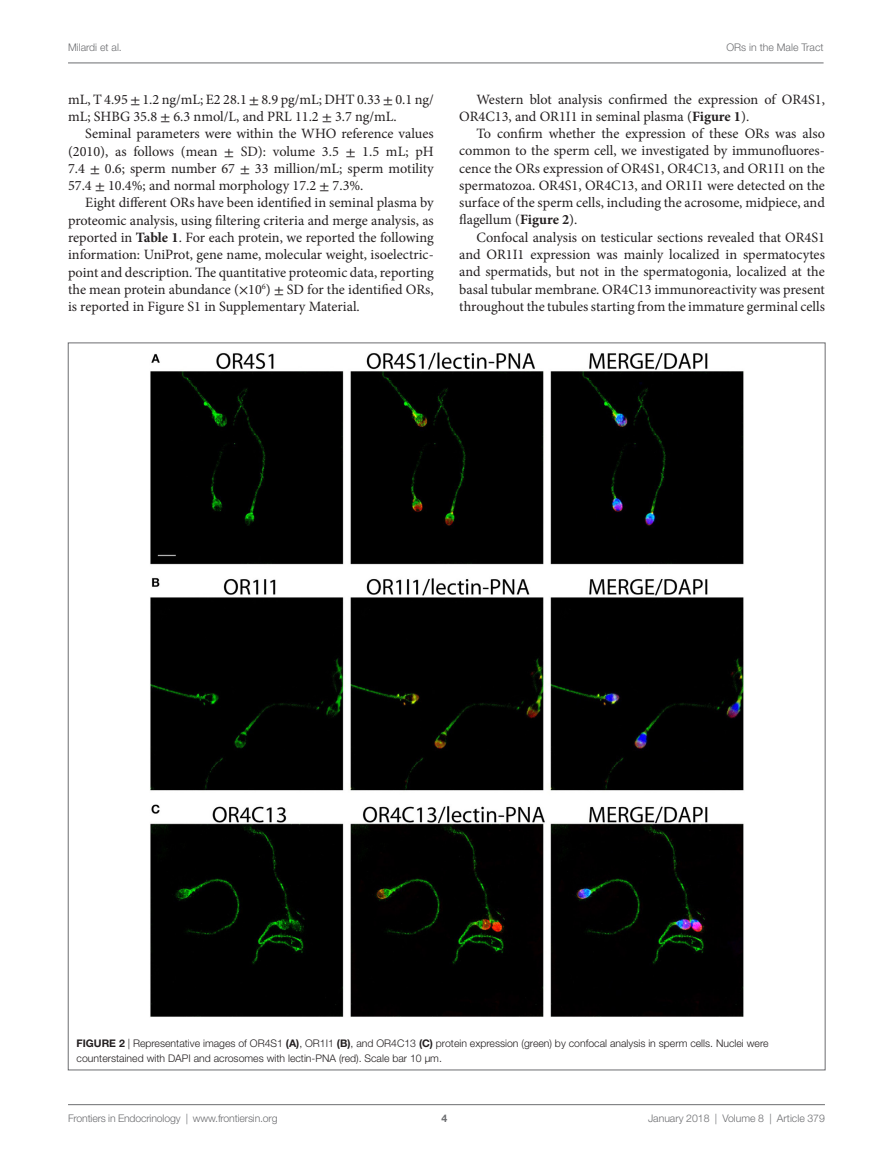
<style>
.page{position:relative;width:893px;height:1170px;background:#fff}
.page>*{position:absolute;margin:0;border:0;box-sizing:border-box;transform-origin:0 0}
.t1{font:14.25px/17.2px "Minion Pro";color:#231f20;text-align:justify}
.t2{font:300 10.5px/14.2px "Helvetica Neue LT Std";color:#231f20}
.t3{font:300 10.5px "Helvetica Neue LT Std";color:#6c6d70}
.t4{font:700 10.5px "Helvetica Neue LT Std";color:#6c6d70}
.s1{font-family:"STIX General"}
.s2{font-weight:700}
</style>
<div class="page">
<img style="left:150px;top:352px;width:594px;height:665px">
<hr style="left:68px;top:63px;width:756px;height:1px;background:#6c6d70">
<hr style="left:68px;top:1104px;width:757px;height:1px;background:#6c6d70">
<p class="t3" style="left:68px;top:41px;width:55px">Milardi et al.</p>
<p class="t3" style="left:726px;top:41px;width:99px">ORs in the Male Tract</p>
<p class="t1" style="left:68px;top:91px;width:367px">mL, T 4.95 <span class="s1">±</span> 1.2 ng/mL; E2 28.1 <span class="s1">±</span> 8.9 pg/mL; DHT 0.33 <span class="s1">±</span> 0.1 ng/ mL; SHBG 35.8 <span class="s1">±</span> 6.3 nmol/L, and PRL 11.2 <span class="s1">±</span> 3.7 ng/mL.</p>
<p class="t1" style="left:68px;top:125px;width:367px;text-indent:17px">Seminal parameters were within the WHO reference values (2010), as follows (mean <span class="s1">±</span> SD): volume 3.5 <span class="s1">±</span> 1.5 mL; pH 7.4 <span class="s1">±</span> 0.6; sperm number 67 <span class="s1">±</span> 33 million/mL; sperm motility 57.4 <span class="s1">±</span> 10.4%; and normal morphology 17.2 <span class="s1">±</span> 7.3%.</p>
<p class="t1" style="left:68px;top:194px;width:367px;text-indent:17px">Eight different ORs have been identified in seminal plasma by proteomic analysis, using filtering criteria and merge analysis, as reported in <span class="s2">Table 1</span>. For each protein, we reported the following information: UniProt, gene name, molecular weight, isoelectric&shy;point and description. The quantitative proteomic data, reporting the mean protein abundance (<span class="s1">×</span>10<sup>6</sup>) <span class="s1">±</span> SD for the identified ORs, is reported in Figure S1 in Supplementary Material.</p>
<p class="t1" style="left:459px;top:90px;width:367px;text-indent:17px">Western blot analysis confirmed the expression of OR4S1,<br>OR4C13, and OR1I1 in seminal plasma (<span class="s2">Figure 1</span>).</p>
<p class="t1" style="left:459px;top:125px;width:367px;text-indent:17px">To confirm whether the expression of these ORs was also common to the sperm cell, we investigated by immunofluores&shy;cence the ORs expression of OR4S1, OR4C13, and OR1I1 on the spermatozoa. OR4S1, OR4C13, and OR1I1 were detected on the surface of the sperm cells, including the acrosome, midpiece, and flagellum (<span class="s2">Figure 2</span>).</p>
<p class="t1" style="left:459px;top:228px;width:367px;text-indent:17px">Confocal analysis on testicular sections revealed that OR4S1 and OR1I1 expression was mainly localized in spermatocytes and spermatids, but not in the spermatogonia, localized at the basal tubular membrane. OR4C13 immunoreactivity was present throughout the tubules starting from the immature germinal cells</p>
<p class="t2" style="left:77px;top:1036px;width:693px"><span class="s2">FIGURE 2</span> | Representative images of OR4S1 <span class="s2">(A)</span>, OR1I1 <span class="s2">(B)</span>, and OR4C13 <span class="s2">(C)</span> protein expression (green) by confocal analysis in sperm cells. Nuclei were counterstained with DAPI and acrosomes with lectin-PNA (red). Scale bar 10 µm.</p>
<p class="t3" style="left:68px;top:1111px;width:211px">Frontiers in Endocrinology | www.frontiersin.org</p>
<p class="t3" style="left:648px;top:1111px;width:178px">January 2018 | Volume 8 | Article 379</p>
<p class="t4" style="left:441px;top:1111px;width:7px">4</p>
</div>
